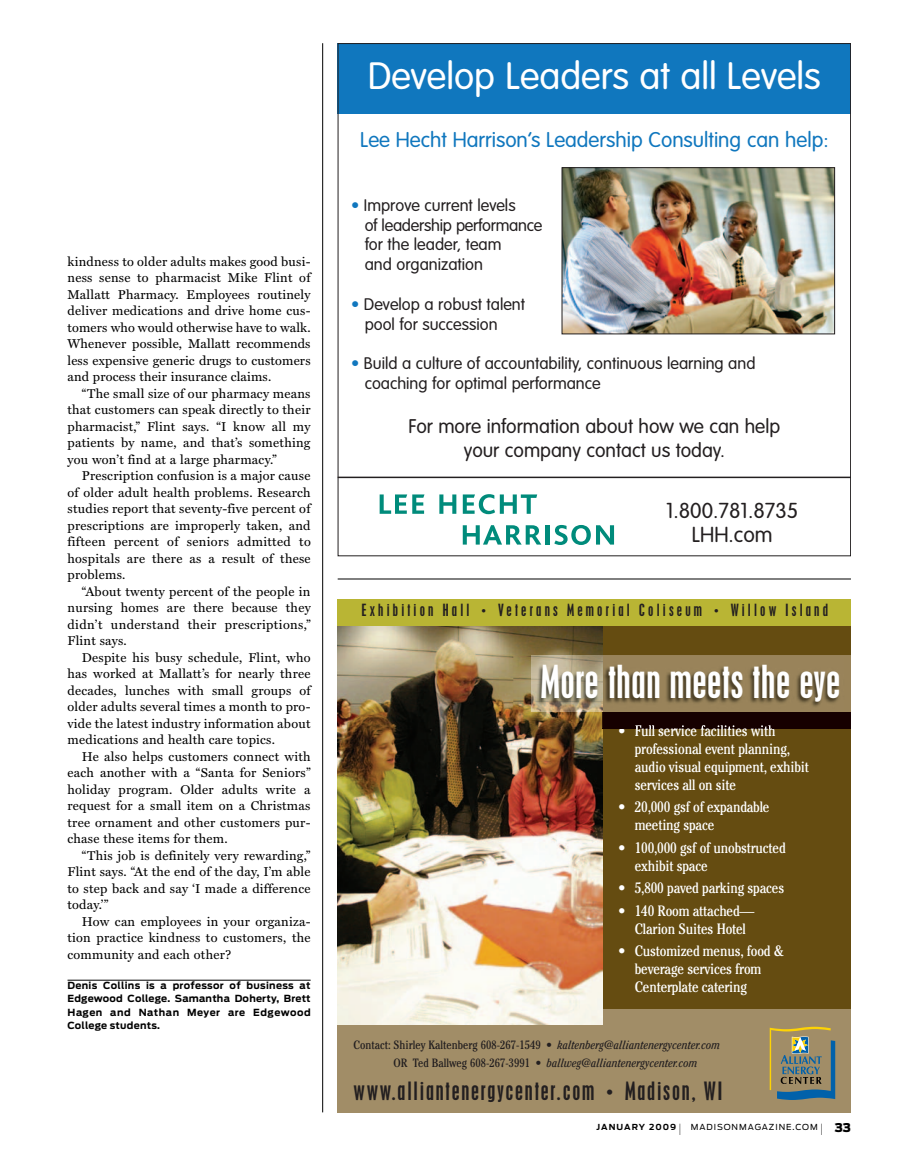
<style>
.page{position:relative;width:905px;height:1161px;background:#fff}
.page>*{position:absolute;margin:0;border:0;box-sizing:border-box;transform-origin:0 0}
.t1{font:40.5px "Placard MT Condensed+ADUHOM+UHEDCI";color:#fff}
.t2{font:37.5px "VAG Rounded Light+DKQCYX";color:#fff}
.t3{font:22.5px "Placard MT Condensed+ADUHOM+UHEDCI";color:#231f20}
.t4{font:21.3px/24.6px "VAG Rounded Light+DKQCYX";color:#231f20;text-align:center}
.t5{font:21px "VAG Rounded Light+DKQCYX";color:#1077be}
.t6{font:19.5px/24px "VAG Rounded Light+DKQCYX";color:#231f20;text-align:center}
.t7{font:16.5px/19.8px "VAG Rounded Light+DKQCYX";color:#231f20}
.t8{font:15px/18px "Cheltenham Book Cond+EHTUVR+NRTKZJ";letter-spacing:-.015em;color:#fff}
.t9{font:15px "Placard MT Condensed+ADUHOM+UHEDCI";color:#231f20}
.t10{font:12.9px/16.5px "Miller Text";letter-spacing:.02em;color:#000;text-align:justify}
.t11{font:12px "Cheltenham Book Cond+EHTUVR+NRTKZJ";color:#231f20}
.t12{font:12px "Cheltenham Book Cond Italic+TKLQSG+IQRSZF";color:#231f20}
.t13{font:700 9.75px/13.5px "Antenna";letter-spacing:.035em;color:#000;text-align:justify}
.t14{font:8.25px "Antenna";letter-spacing:.12em;color:#000}
.s1{color:#1077be}
.s2{font-family:"Cheltenham Book Cond Italic+TKLQSG+IQRSZF"}
.s3{font-family:"Cheltenham Book Cond+EHTUVR+NRTKZJ"}
.s4{font-weight:700}
.s5{font-weight:300;font-size:12px}
.s6{font-weight:900;font-size:12px}
</style>
<div class="page">
<hr style="left:322px;top:43px;width:1px;height:1069px;background:#000">
<div style="left:338px;top:599px;width:512px;height:513px;background:#654c11"></div>
<div style="left:338px;top:1009px;width:512px;height:103px;background:#a18d67"></div>
<img style="left:338px;top:626px;width:264px;height:399px">
<img style="left:513px;top:656px;width:337px;height:72px">
<img style="left:531px;top:656px;width:71px;height:56px">
<img style="left:634px;top:725px;width:76px;height:3px">
<svg style="left:769px;top:1027px;width:66px;height:73px"></svg>
<div style="left:338px;top:599px;width:512px;height:27px;background:#b9b534"></div>
<div style="left:338px;top:43px;width:512px;height:71px;background:#1077be"></div>
<img style="left:563px;top:169px;width:270px;height:163px">
<div style="left:561px;top:167px;width:274px;height:167px;border:1px solid #231f20"></div>
<svg style="left:379px;top:494px;width:45px;height:20px"></svg>
<svg style="left:439px;top:494px;width:17px;height:20px"></svg>
<svg style="left:463px;top:494px;width:74px;height:20px"></svg>
<svg style="left:463px;top:525px;width:78px;height:20px"></svg>
<hr style="left:545px;top:525px;width:4px;height:20px;background:#008b7b">
<svg style="left:554px;top:525px;width:60px;height:20px"></svg>
<hr style="left:338px;top:477px;width:512px;height:1px;background:#231f20">
<hr style="left:338px;top:579px;width:512px;height:1px;background:#000">
<hr style="left:68px;top:980px;width:242px;height:1px;background:#000">
<p class="t10" style="left:68px;top:253px;width:244px">kindness to older adults makes good busi&shy;ness sense to pharmacist Mike Flint of Mallatt Pharmacy. Employees routinely deliver medications and drive home cus&shy;tomers who would otherwise have to walk.<br>Whenever possible, Mallatt recommends less expensive generic drugs to customers and process their insurance claims.</p>
<p class="t10" style="left:68px;top:385px;width:244px;text-indent:14px">“The small size of our pharmacy means that customers can speak directly to their pharmacist,” Flint says. “I know all my patients by name, and that’s something you won’t find at a large pharmacy.”</p>
<p class="t10" style="left:68px;top:468px;width:245px;text-indent:14px">Prescription confusion is a major cause of older adult health problems. Research studies report that seventy-five percent of prescriptions are improperly taken, and fifteen percent of seniors admitted to hospitals are there as a result of these problems.</p>
<p class="t10" style="left:68px;top:583px;width:245px;text-indent:14px">“About twenty percent of the people in nursing homes are there because they didn’t understand their prescriptions,” Flint says.</p>
<p class="t10" style="left:68px;top:649px;width:245px;text-indent:14px">Despite his busy schedule, Flint, who has worked at Mallatt’s for nearly three decades, lunches with small groups of older adults several times a month to pro&shy;vide the latest industry information about medications and health care topics.</p>
<p class="t10" style="left:68px;top:748px;width:245px;text-indent:14px">He also helps customers connect with each another with a “Santa for Seniors” holiday program. Older adults write a request for a small item on a Christmas tree ornament and other customers pur&shy;chase these items for them.</p>
<p class="t10" style="left:68px;top:847px;width:244px;text-indent:14px">“This job is definitely very rewarding,” Flint says. “At the end of the day, I’m able to step back and say ‘I made a difference today.’”</p>
<p class="t10" style="left:68px;top:913px;width:244px;text-indent:14px">How can employees in your organiza&shy;tion practice kindness to customers, the community and each other?</p>
<p class="t13" style="left:68px;top:978px;width:245px">Denis Collins is a professor of business at Edgewood College. Samantha Doherty, Brett Hagen and Nathan Meyer are Edgewood College students.</p>
<h2 class="t2" style="left:368px;top:60px;width:454px">Develop Leaders at all Levels</h2>
<h3 class="t5" style="left:360px;top:131px;width:470px">Lee Hecht Harrison’s Leadership Consulting can help:</h3>
<p class="t7" style="left:365px;top:196px;width:179px;text-indent:-14px"><span class="s1">•</span> Improve current levels<br>of leadership performance for the leader, team<br>and organization</p>
<p class="t7" style="left:365px;top:295px;width:162px;text-indent:-14px"><span class="s1">•</span> Develop a robust talent pool for succession</p>
<p class="t7" style="left:365px;top:355px;width:392px;text-indent:-14px"><span class="s1">•</span> Build a culture of accountability, continuous learning and coaching for optimal performance</p>
<h3 class="t6" style="left:408px;top:415px;width:373px">For more information about how we can help your company contact us today.</h3>
<h3 class="t4" style="left:666px;top:499px;width:134px">1.800.781.8735<br>LHH.com</h3>
<p class="t9" style="left:362px;top:604px;width:468px">Exhibition Hall • Veterans Memorial Coliseum • Willow Island</p>
<h1 class="t1" style="left:541px;top:664px;width:301px">More than meets the eye</h1>
<p class="t8" style="left:634px;top:723px;width:176px;text-indent:-16px">• Full service facilities with professional event planning, audio visual equipment, exhibit services all on site</p>
<p class="t8" style="left:634px;top:800px;width:136px;text-indent:-16px">• 20,000 gsf of expandable meeting space</p>
<p class="t8" style="left:634px;top:840px;width:152px;text-indent:-16px">• 100,000 gsf of unobstructed exhibit space</p>
<p class="t8" style="left:618px;top:881px;width:167px">• 5,800 paved parking spaces</p>
<p class="t8" style="left:618px;top:903px;width:138px;text-align:center">• 140 Room attached—<br>Clarion Suites Hotel</p>
<p class="t8" style="left:634px;top:944px;width:150px;text-indent:-16px">• Customized menus, food &amp; beverage services from<br>Centerplate catering</p>
<p class="t11" style="left:353px;top:1040px;width:368px">Contact: Shirley Kaltenberg 608-267-1549 • <span class="s2">kaltenberg@alliantenergycenter.com</span></p>
<p class="t12" style="left:393px;top:1058px;width:306px"><span class="s3">OR Ted Ballweg 608-267-3991 •</span> ballweg@alliantenergycenter.com</p>
<h3 class="t3" style="left:353px;top:1081px;width:370px">www.alliantenergycenter.com • Madison, WI</h3>
<p class="t14" style="left:596px;top:1122px;width:256px"><span class="s4">JANUARY 2009</span> <span class="s5">|</span> MADISONMAGAZINE.COM <span class="s5">|</span> <span class="s6">33</span></p>
</div>
